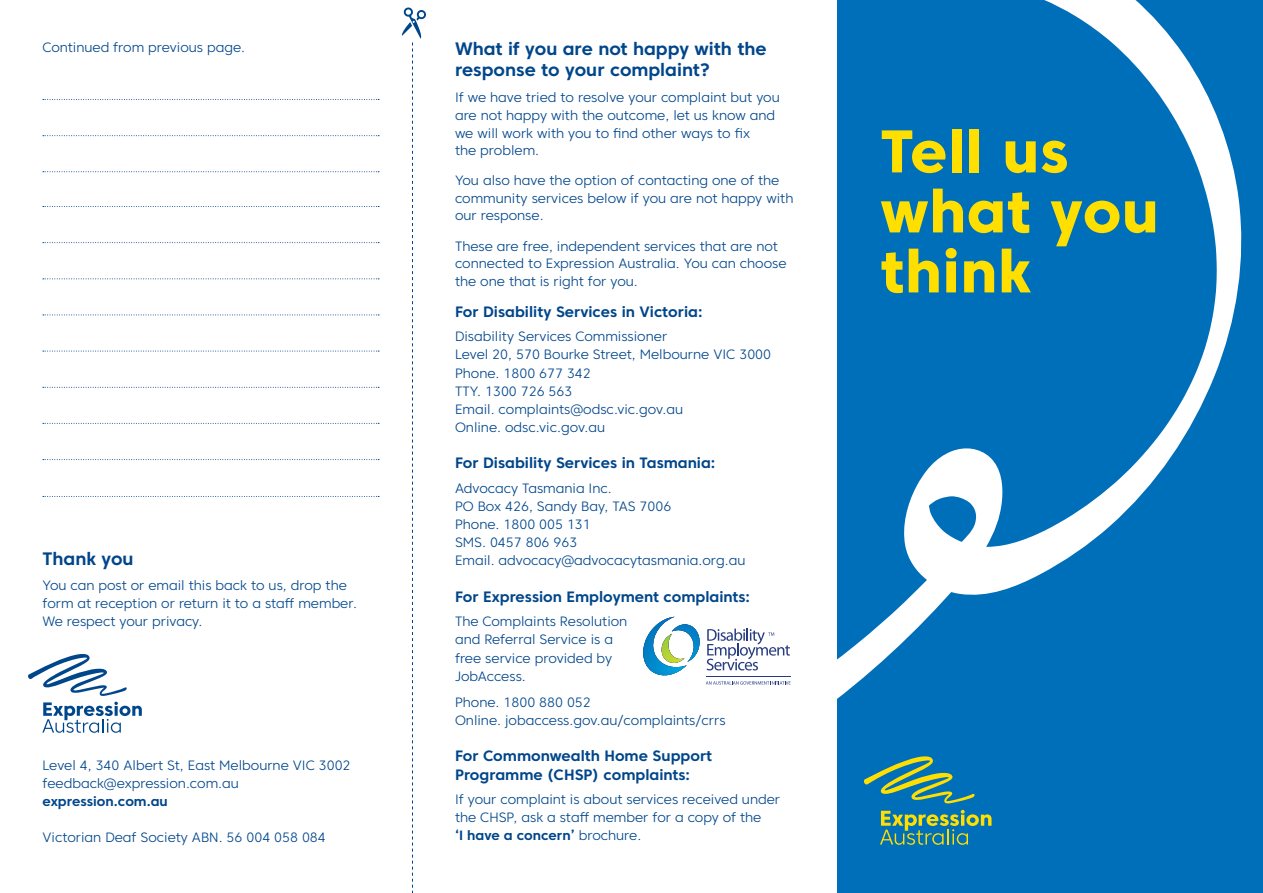
<style>
.page{position:relative;width:1263px;height:893px;background:#fff}
.page>*{position:absolute;margin:0;border:0;box-sizing:border-box;transform-origin:0 0}
.t1{font:800 60px/60px "Core Sans C 75";letter-spacing:.01em;color:#ffdf00}
.t2{font:700 18px/21px "Core Sans C 65";color:#00468b}
.t3{font:700 15px/18.1px "Core Sans C 65";color:#00468b}
.t4{font:300 13.5px/18.1px "Core Sans C 35";color:#00468b}
.t5{font:700 13.5px "Core Sans C 65";color:#00468b}
.s1{font-family:"Core Sans C 35";font-weight:300}
</style>
<div class="page">
<div style="left:838px;top:0;width:425px;height:893px;background:#006fba"></div>
<svg style="left:864px;top:756px;width:111px;height:48px"></svg>
<svg style="left:880px;top:810px;width:111px;height:35px"></svg>
<svg style="left:28px;top:654px;width:99px;height:42px"></svg>
<svg style="left:42px;top:702px;width:100px;height:31px"></svg>
<svg style="left:43px;top:99px;width:336px;height:1px"></svg>
<svg style="left:43px;top:135px;width:336px;height:1px"></svg>
<svg style="left:43px;top:171px;width:336px;height:1px"></svg>
<svg style="left:43px;top:206px;width:336px;height:1px"></svg>
<svg style="left:43px;top:242px;width:336px;height:1px"></svg>
<svg style="left:43px;top:278px;width:336px;height:1px"></svg>
<svg style="left:43px;top:315px;width:336px;height:1px"></svg>
<svg style="left:43px;top:351px;width:336px;height:1px"></svg>
<svg style="left:43px;top:387px;width:336px;height:1px"></svg>
<svg style="left:43px;top:423px;width:336px;height:1px"></svg>
<svg style="left:43px;top:459px;width:336px;height:1px"></svg>
<svg style="left:43px;top:496px;width:336px;height:1px"></svg>
<svg style="left:402px;top:7px;width:24px;height:886px"></svg>
<svg style="left:790px;top:0;width:452px;height:737px"></svg>
<hr style="left:706px;top:677px;width:85px;height:1px;background:#263b80">
<svg style="left:643px;top:617px;width:147px;height:68px"></svg>
<p class="t4" style="left:43px;top:38px;width:204px">Continued from previous page.</p>
<h2 class="t2" style="left:455px;top:38px;width:313px">What if you are not happy with the response to your complaint?</h2>
<p class="t4" style="left:455px;top:89px;width:326px;line-height:17.5px">If we have tried to resolve your complaint but you are not happy with the outcome, let us know and we will work with you to find other ways to fix<br>the problem.</p>
<p class="t4" style="left:455px;top:172px;width:340px;line-height:17.5px">You also have the option of contacting one of the community services below if you are not happy with our response.</p>
<p class="t4" style="left:455px;top:237px;width:333px;line-height:17.5px">These are free, independent services that are not connected to Expression Australia. You can choose the one that is right for you.</p>
<p class="t3" style="left:455px;top:302px;width:249px">For Disability Services in Victoria:</p>
<p class="t4" style="left:455px;top:327px;width:318px">Disability Services Commissioner<br>Level 20, 570 Bourke Street, Melbourne VIC 3000<br>Phone. 1800 677 342<br>TTY. 1300 726 563<br>Email. complaints@odsc.vic.gov.au<br>Online. odsc.vic.gov.au</p>
<p class="t3" style="left:455px;top:454px;width:262px">For Disability Services in Tasmania:</p>
<p class="t4" style="left:455px;top:479px;width:292px">Advocacy Tasmania Inc.<br>PO Box 426, Sandy Bay, TAS 7006<br>Phone. 1800 005 131<br>SMS. 0457 806 963<br>Email. advocacy@advocacytasmania.org.au</p>
<p class="t3" style="left:455px;top:587px;width:297px">For Expression Employment complaints:</p>
<p class="t4" style="left:455px;top:612px;width:174px">The Complaints Resolution and Referral Service is a free service provided by<br>JobAccess.</p>
<p class="t4" style="left:455px;top:693px;width:272px">Phone. 1800 880 052<br>Online. jobaccess.gov.au/complaints/crrs</p>
<p class="t3" style="left:455px;top:747px;width:259px">For Commonwealth Home Support<br>Programme (CHSP) complaints:</p>
<p class="t4" style="left:455px;top:790px;width:327px">If your complaint is about services received under the CHSP, ask a staff member for a copy of the</p>
<p class="t5" style="left:455px;top:827px;width:188px">‘I have a concern’ <span class="s1">brochure.</span></p>
<h2 class="t2" style="left:43px;top:548px;width:93px">Thank you</h2>
<p class="t4" style="left:43px;top:576px;width:316px">You can post or email this back to us, drop the form at reception or return it to a staff member.<br>We respect your privacy.</p>
<p class="t4" style="left:43px;top:756px;width:310px">Level 4, 340 Albert St, East Melbourne VIC 3002 feedback@expression.com.au</p>
<p class="t5" style="left:43px;top:792px;width:127px">expression.com.au</p>
<p class="t4" style="left:43px;top:828px;width:285px">Victorian Deaf Society ABN. 56 004 058 084</p>
<h1 class="t1" style="left:880px;top:121px;width:280px">Tell us what you think</h1>
</div>
